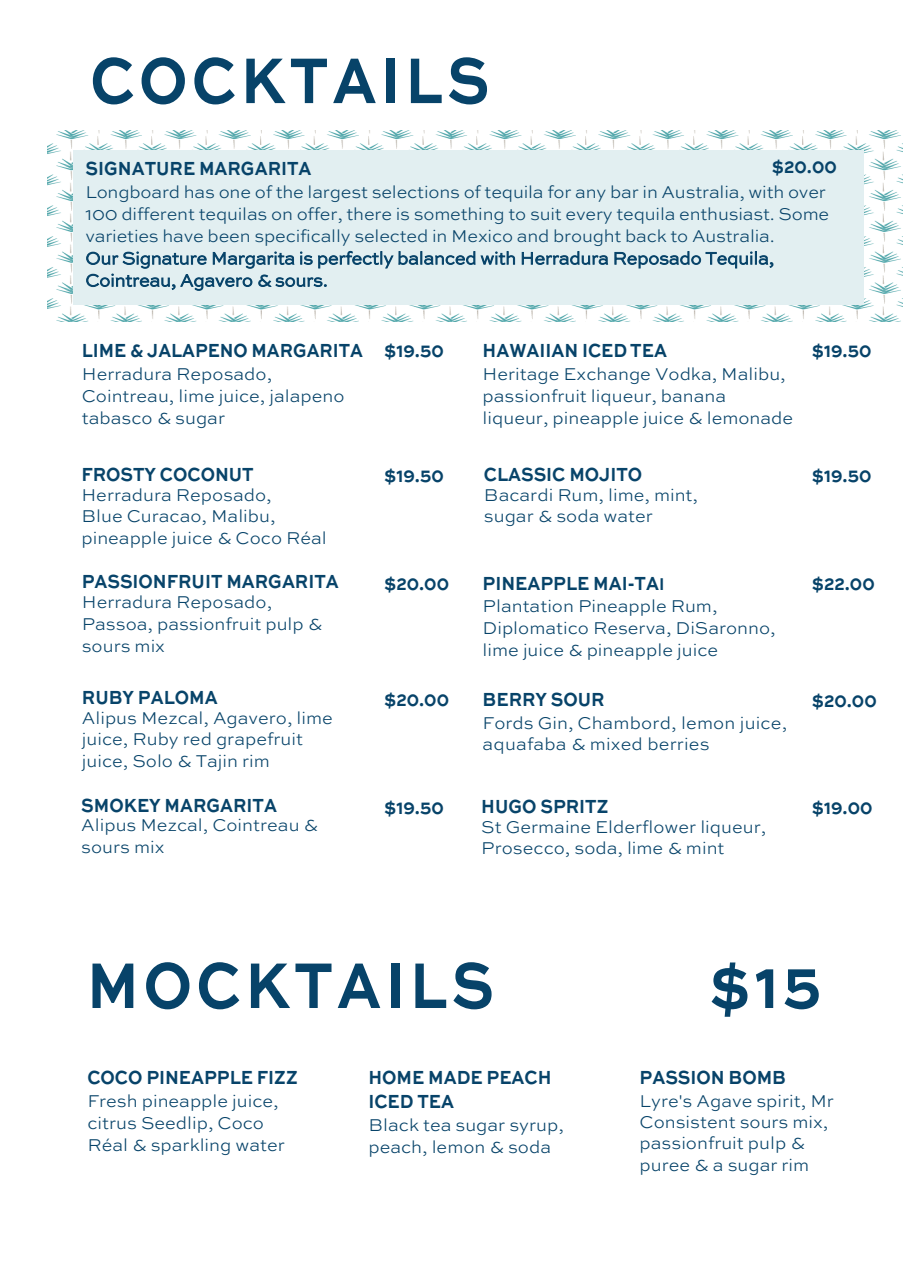
<style>
.page{position:relative;width:924px;height:1275px;background:#fff}
.page>*{position:absolute;margin:0;border:0;box-sizing:border-box;transform-origin:0 0}
.t1{font:700 68px "Sweet Sans Pro";letter-spacing:.07em;color:#074369;scale:.86 1}
.t2{font:700 68px "Sweet Sans Pro";color:#074369;scale:.86 1}
.t3{font:700 20px "Sweet Sans Pro";color:#074369;scale:.86 1}
.t4{font:700 20px/24px "Sweet Sans Pro";color:#074369;scale:.86 1}
.t5{font:700 20px "Sweet Sans Pro";color:#08446a;scale:.86 1}
.t6{font:700 20px "Sweet Sans Pro";color:#074369;scale:.85 1}
.t7{font:300 18px/22px "Sweet Sans Pro";color:#074369}
.t8{font:300 18px/21.6px "Sweet Sans Pro";color:#08446a}
.s1{font-style:inherit}
.s2{font-size:18px}
</style>
<div class="page">
<img style="left:47px;top:131px;width:854px;height:191px">
<div style="left:72px;top:151px;width:791px;height:154px;background:#e2eff1"></div>
<h1 class="t1" style="left:90px;top:28px;width:465px">COCKTAILS</h1>
<p class="t4" style="left:771px;top:153px;width:77px"><span class="s1">$</span>20.00</p>
<p class="t4" style="left:86px;top:155px;width:264px">SIGNATURE MARGARITA</p>
<p class="t7" style="left:85px;top:180px;width:745px">Longboard has one of the largest selections of tequila for any bar in Australia, with over 100 different tequilas on offer, there is something to suit every tequila enthusiast. Some varieties have been specifically selected in Mexico and brought back to Australia.<br>Our Signature Margarita is perfectly balanced with Herradura Reposado Tequila, Cointreau, Agavero &amp; sours.</p>
<p class="t6" style="left:82px;top:335px;width:332px">LIME &amp; JALAPENO MARGARITA</p>
<p class="t7" style="left:82px;top:362px;width:264px">Herradura Reposado,<br>Cointreau, lime juice, jalapeno tabasco &amp; sugar</p>
<p class="t5" style="left:81px;top:459px;width:202px">FROSTY COCONUT</p>
<p class="t8" style="left:81px;top:483px;width:247px">Herradura Reposado,<br>Blue Curacao, Malibu, pineapple juice &amp; Coco Réal</p>
<p class="t5" style="left:82px;top:566px;width:300px">PASSIONFRUIT MARGARITA</p>
<p class="t8" style="left:82px;top:591px;width:242px">Herradura Reposado,<br>Passoa, passionfruit pulp &amp; sours mix</p>
<p class="t5" style="left:82px;top:682px;width:159px">RUBY PALOMA</p>
<p class="t8" style="left:82px;top:706px;width:252px">Alipus Mezcal, Agavero, lime juice, Ruby red grapefruit juice, Solo &amp; Tajin rim</p>
<p class="t5" style="left:81px;top:790px;width:229px">SMOKEY MARGARITA</p>
<p class="t8" style="left:81px;top:814px;width:238px">Alipus Mezcal, Cointreau &amp; sours mix</p>
<p class="t3" style="left:482px;top:335px;width:216px">HAWAIIAN ICED TEA</p>
<p class="t7" style="left:482px;top:362px;width:312px">Heritage Exchange Vodka, Malibu, passionfruit liqueur, banana liqueur, pineapple juice &amp; lemonade</p>
<p class="t3" style="left:384px;top:335px;width:71px">$1<span class="s1">9</span>.<span class="s1">5</span>0</p>
<p class="t3" style="left:811px;top:335px;width:71px">$1<span class="s1">9</span>.<span class="s1">5</span>0</p>
<p class="t3" style="left:384px;top:460px;width:71px">$1<span class="s1">9</span>.<span class="s1">5</span>0</p>
<p class="t5" style="left:483px;top:459px;width:185px">CLASSIC MOJITO</p>
<p class="t8" style="left:483px;top:483px;width:215px">Bacardi Rum, lime, mint, sugar &amp; soda water</p>
<p class="t3" style="left:811px;top:460px;width:71px">$1<span class="s1">9</span>.<span class="s1">5</span>0</p>
<p class="t4" style="left:384px;top:570px;width:77px"><span class="s1">$</span>20.00</p>
<p class="t4" style="left:384px;top:685px;width:77px"><span class="s1">$</span>20.00</p>
<p class="t3" style="left:482px;top:568px;width:213px">PINEAPPLE MAI-TA<span class="s2">I</span></p>
<p class="t7" style="left:482px;top:595px;width:294px">Plantation Pineapple Rum,<br>Diplomatico Reserva, DiSaronno, lime juice &amp; pineapple juice</p>
<p class="t4" style="left:482px;top:686px;width:143px">BERRY SOUR</p>
<p class="t7" style="left:482px;top:711px;width:306px">Fords Gin, Chambord, lemon juice, aquafaba &amp; mixed berries</p>
<p class="t3" style="left:811px;top:568px;width:75px">$2<span class="s1">2</span>.<span class="s1">0</span>0</p>
<p class="t3" style="left:811px;top:685px;width:77px">$<span class="s1">20</span>.00</p>
<p class="t3" style="left:384px;top:792px;width:71px">$1<span class="s1">9</span>.<span class="s1">5</span>0</p>
<p class="t5" style="left:481px;top:790px;width:149px">HUGO SPRITZ</p>
<p class="t8" style="left:481px;top:815px;width:286px">St Germaine Elderflower liqueur,<br>Prosecco, soda, lime &amp; mint</p>
<p class="t4" style="left:811px;top:794px;width:72px"><span class="s1">$</span>19.00</p>
<h1 class="t1" style="left:86px;top:933px;width:475px"><span class="s1">MOCK</span>TAILS</h1>
<h1 class="t2" style="left:708px;top:933px;width:132px">$15</h1>
<p class="t3" style="left:87px;top:1062px;width:246px">COCO PINEAPPLE FIZZ</p>
<p class="t7" style="left:87px;top:1089px;width:199px">Fresh pineapple juice, citrus Seedlip, Coco<br>Réal &amp; sparkling water</p>
<p class="t4" style="left:368px;top:1064px;width:214px">HOME MADE PEACH<br>ICED TEA</p>
<p class="t7" style="left:368px;top:1113px;width:197px">Black tea sugar syrup, peach, lemon &amp; soda</p>
<p class="t4" style="left:639px;top:1064px;width:172px">PASSION BOMB</p>
<p class="t7" style="left:639px;top:1089px;width:196px;line-height:21.4px">Lyre's Agave spirit, Mr<br>Consistent sours mix, passionfruit pulp &amp; puree &amp; a sugar rim</p>
</div>
